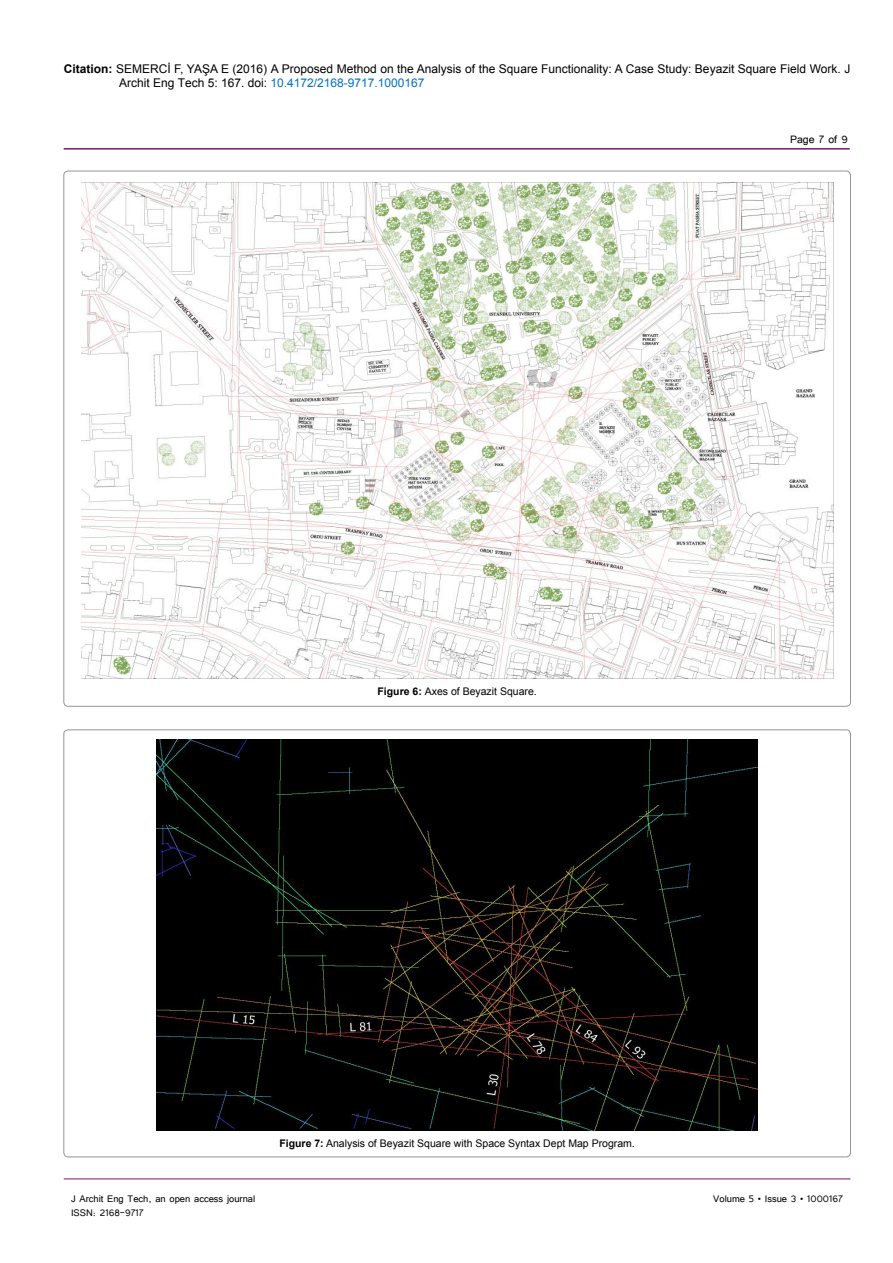
<style>
.page{position:relative;width:893px;height:1263px;background:#fff}
.page>*{position:absolute;margin:0;border:0;box-sizing:border-box;transform-origin:0 0}
.t1{font:13.5px "Tunga";color:#000}
.t2{font:12px/14.4px "Arial";color:#000}
.t3{font:12px "Tunga";color:#000}
.t4{font:10.5px "Arial";color:#000}
.s1{font-weight:700}
.s2{color:#0072bc}
</style>
<div class="page">
<hr style="left:64px;top:148px;width:786px;height:2px;background:#741472">
<hr style="left:64px;top:1179px;width:786px;height:1px;background:#741472">
<img style="left:81px;top:182px;width:752px;height:497px">
<img style="left:156px;top:740px;width:602px;height:391px">
<p class="t2" style="left:119px;top:61px;width:733px;text-indent:-55px"><span class="s1">Citation:</span> SEMERCİ F, YAŞA E (2016) A Proposed Method on the Analysis of the Square Functionality: A Case Study: Beyazit Square Field Work. J<br>Archit Eng Tech 5: 167. doi: <span class="s2">10.4172/2168-9717.1000167</span></p>
<p class="t1" style="left:790px;top:131px;width:59px">Page 7 of 9</p>
<p class="t4" style="left:377px;top:684px;width:161px"><span class="s1">Figure 6:</span> Axes of Beyazit Square.</p>
<p class="t4" style="left:279px;top:1136px;width:357px"><span class="s1">Figure 7:</span> Analysis of Beyazit Square with Space Syntax Dept Map Program.</p>
<p class="t3" style="left:71px;top:1190px;width:186px">J Archit Eng Tech, an open access journal</p>
<p class="t3" style="left:713px;top:1190px;width:131px">Volume 5 • Issue 3 • 1000167</p>
<p class="t3" style="left:71px;top:1205px;width:74px">ISSN: 2168-9717</p>
</div>
